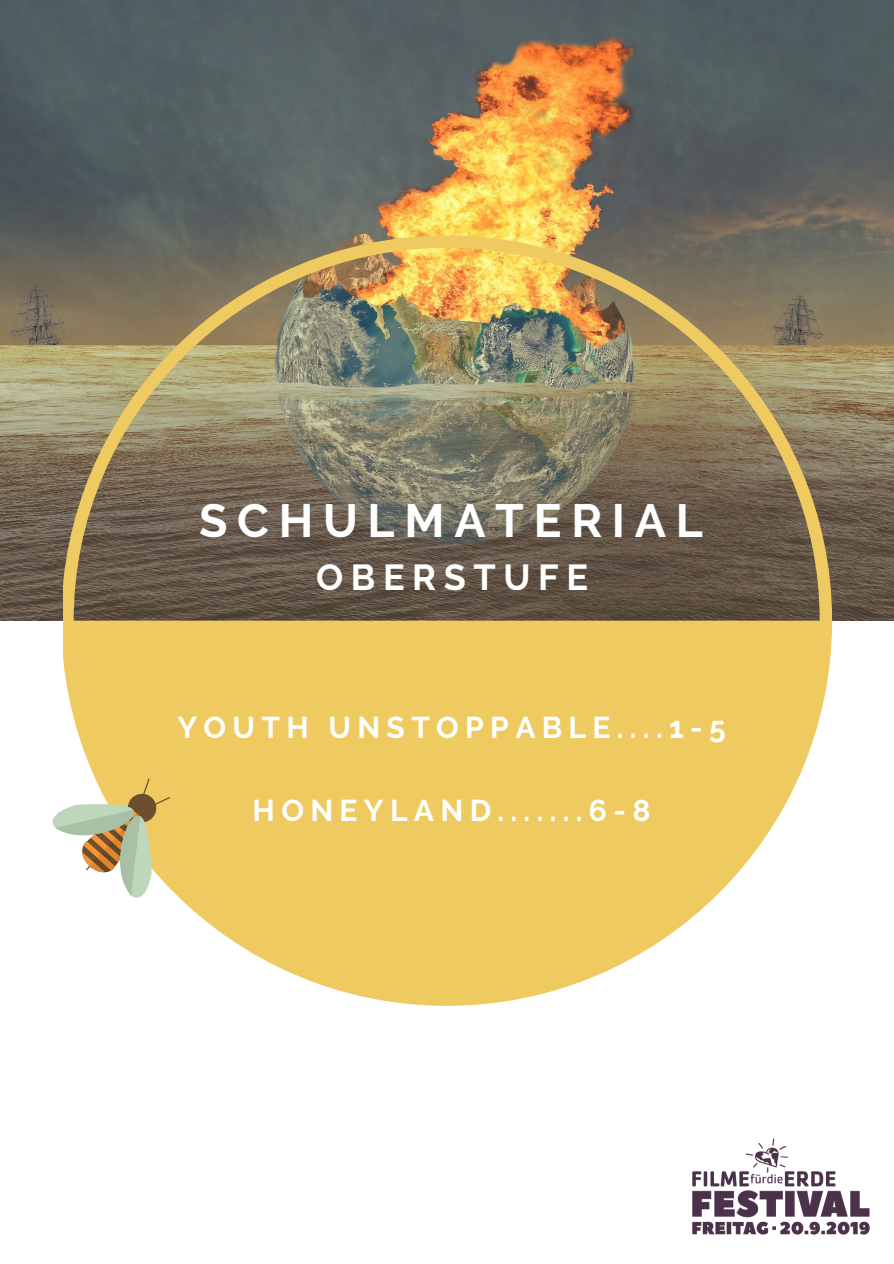
<style>
.page{position:relative;width:894px;height:1264px;background:#fff}
.page>*{position:absolute;margin:0;border:0;box-sizing:border-box;transform-origin:0 0}
.t1{font:700 46.35px "Raleway";letter-spacing:.21em;color:#fff}
.t2{font:700 36px "Raleway";letter-spacing:.21em;color:#fff}
.t3{font:700 30px "Raleway";letter-spacing:.21em;color:#fff}
</style>
<div class="page">
<img style="left:0;top:0;width:893px;height:620px">
<img style="left:63px;top:235px;width:768px;height:770px">
<svg style="left:67px;top:620px;width:758px;height:379px;fill:#eeca60"></svg>
<img style="left:692px;top:1138px;width:178px;height:97px">
<svg style="left:52px;top:764px;width:139px;height:144px"></svg>
<h1 class="t1" style="left:199px;top:493px;width:505px">SCHULMATERIAL</h1>
<p class="t2" style="left:316px;top:556px;width:273px">OBERSTUFE</p>
<p class="t3" style="left:177px;top:710px;width:549px">YOUTH UNSTOPPABLE....1-5</p>
<p class="t3" style="left:252px;top:793px;width:399px">HONEYLAND.......6-8</p>
</div>
